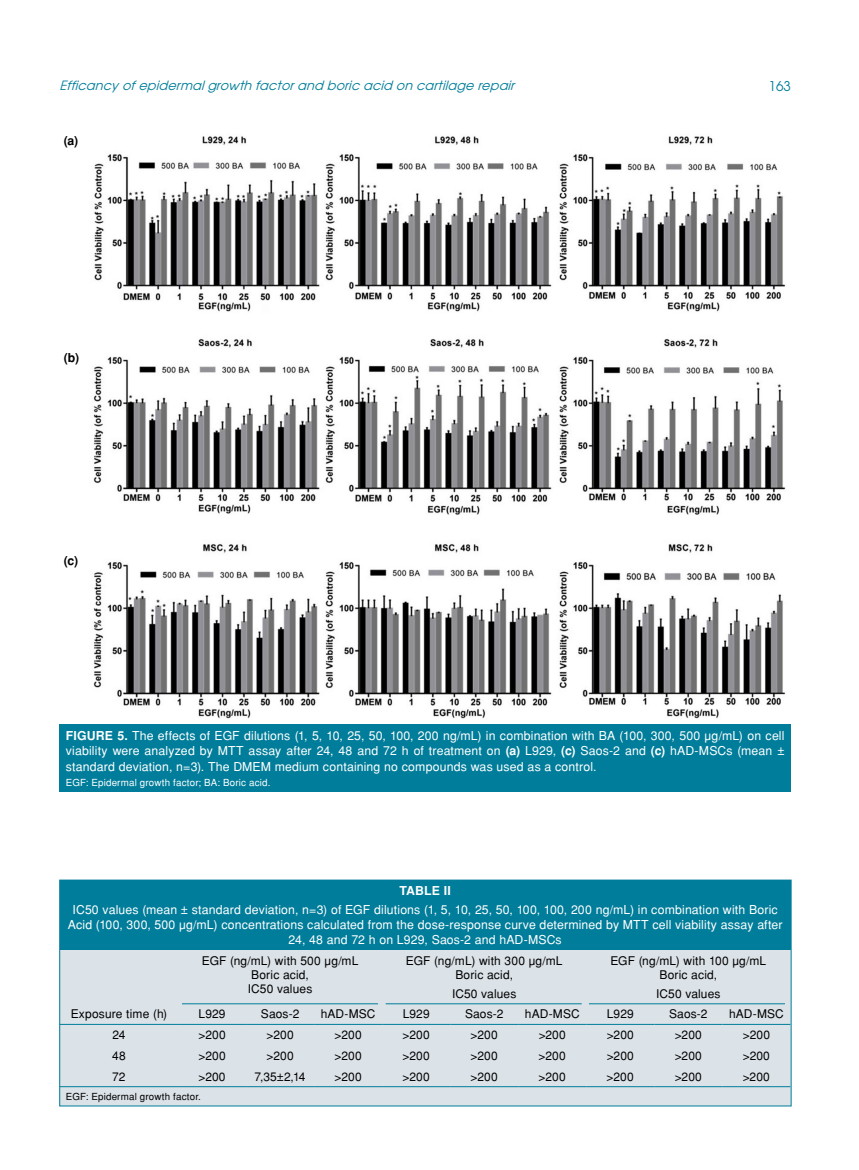
<style>
.page{position:relative;width:859px;height:1170px;background:#fff}
.page>*{position:absolute;margin:0;border:0;box-sizing:border-box;transform-origin:0 0}
.t1{font:13.5px "Avant Garde Tr";color:#007d9a}
.t2{font:italic 12.75px "Avant Garde Tr";color:#007d9a}
.t3{font:12.3px/15.3px "Helvetica Normal Tr";letter-spacing:.01em;color:#fff;text-align:justify}
.t4{font:700 12.3px "Helvetica Tr";color:#000}
.t5{font:700 12.3px "Helvetica Tr";letter-spacing:.015em;color:#fff}
.t6{font:12px/14.4px "Helvetica Normal Tr";letter-spacing:.01em;color:#000;text-align:center}
.t7{font:9.75px "Helvetica Normal Tr";letter-spacing:.02em;color:#fff}
.t8{font:9.75px "Helvetica Normal Tr";letter-spacing:.02em;color:#000}
.s1{font-family:"Helvetica Tr";font-weight:700}
</style>
<div class="page">
<div style="left:60px;top:724px;width:731px;height:68px;background:#007d9a"></div>
<img style="left:93px;top:136px;width:693px;height:583px">
<div style="left:60px;top:880px;width:731px;height:225px;background:#dbe2e8"></div>
<div style="left:60px;top:880px;width:730px;height:69px;background:#007d9a"></div>
<hr style="left:60px;top:1024px;width:118px;height:1px;background:#007d9a">
<hr style="left:178px;top:1024px;width:68px;height:1px;background:#007d9a">
<hr style="left:246px;top:1024px;width:68px;height:1px;background:#007d9a">
<hr style="left:314px;top:1024px;width:68px;height:1px;background:#007d9a">
<hr style="left:382px;top:1024px;width:68px;height:1px;background:#007d9a">
<hr style="left:450px;top:1024px;width:68px;height:1px;background:#007d9a">
<hr style="left:518px;top:1024px;width:68px;height:1px;background:#007d9a">
<hr style="left:586px;top:1024px;width:68px;height:1px;background:#007d9a">
<hr style="left:654px;top:1024px;width:68px;height:1px;background:#007d9a">
<hr style="left:722px;top:1024px;width:68px;height:1px;background:#007d9a">
<hr style="left:60px;top:1086px;width:118px;height:1px;background:#007d9a">
<hr style="left:178px;top:1086px;width:68px;height:1px;background:#007d9a">
<hr style="left:246px;top:1086px;width:68px;height:1px;background:#007d9a">
<hr style="left:314px;top:1086px;width:68px;height:1px;background:#007d9a">
<hr style="left:382px;top:1086px;width:68px;height:1px;background:#007d9a">
<hr style="left:450px;top:1086px;width:68px;height:1px;background:#007d9a">
<hr style="left:518px;top:1086px;width:68px;height:1px;background:#007d9a">
<hr style="left:586px;top:1086px;width:68px;height:1px;background:#007d9a">
<hr style="left:654px;top:1086px;width:68px;height:1px;background:#007d9a">
<hr style="left:722px;top:1086px;width:68px;height:1px;background:#007d9a">
<div style="left:60px;top:879px;width:731px;height:227px;border:1px solid #007d9a"></div>
<hr style="left:182px;top:1003px;width:196px;height:1px;background:#007d9a">
<hr style="left:386px;top:1003px;width:196px;height:1px;background:#007d9a">
<hr style="left:589px;top:1003px;width:196px;height:1px;background:#007d9a">
<p class="t2" style="left:60px;top:78px;width:460px">Efficancyofepidermalgrowth factorand boric acid on cartilage repair</p>
<p class="t1" style="left:768px;top:77px;width:24px">163</p>
<p class="t4" style="left:64px;top:133px;width:16px">(a)</p>
<p class="t4" style="left:64px;top:350px;width:17px">(b)</p>
<p class="t4" style="left:64px;top:553px;width:16px">(c)</p>
<p class="t3" style="left:66px;top:727px;width:720px"><span class="s1">FIGURE 5.</span> The effects of EGF dilutions (1, 5, 10, 25, 50, 100, 200 ng/mL) in combination with BA (100, 300, 500 µg/mL) on cell viability were analyzed by MTT assay after 24, 48 and 72 h of treatment on <span class="s1">(a)</span> L929, <span class="s1">(c)</span> Saos-2 and <span class="s1">(c)</span> hAD-MSCs (mean ± standard deviation, n=3). The DMEM medium containing no compounds was used as a control.</p>
<p class="t7" style="left:66px;top:776px;width:206px">EGF: Epidermal growth factor; BA: Boric acid.</p>
<p class="t5" style="left:400px;top:883px;width:53px">Table II</p>
<p class="t3" style="left:68px;top:902px;width:716px;line-height:14.7px;text-align:center">IC50 values (mean ± standard deviation, n=3) of EGF dilutions (1, 5, 10, 25, 50, 100, 100, 200 ng/mL) in combination with Boric<br>Acid (100, 300, 500 µg/mL) concentrations calculated from the dose-response curve determined by MTT cell viability assay after<br>24, 48 and 72 h on L929, Saos-2 and hAD-MSCs</p>
<p class="t6" style="left:202px;top:953px;width:158px">EGF (ng/mL) with 500 µg/mL<br>Boric acid,<br>IC50 values</p>
<p class="t6" style="left:406px;top:953px;width:158px">EGF (ng/mL) with 300 µg/mL<br>Boric acid,</p>
<p class="t6" style="left:610px;top:953px;width:157px">EGF (ng/mL) with 100 µg/mL<br>Boric acid,</p>
<p class="t6" style="left:656px;top:986px;width:66px">IC50 values</p>
<p class="t6" style="left:452px;top:986px;width:66px">IC50 values</p>
<p class="t6" style="left:71px;top:1006px;width:98px">Exposure time (h)</p>
<p class="t6" style="left:199px;top:1006px;width:29px">L929</p>
<p class="t6" style="left:261px;top:1006px;width:40px">Saos-2</p>
<p class="t6" style="left:321px;top:1006px;width:56px">hAD-MSC</p>
<p class="t6" style="left:403px;top:1006px;width:29px">L929</p>
<p class="t6" style="left:465px;top:1006px;width:40px">Saos-2</p>
<p class="t6" style="left:525px;top:1006px;width:56px">hAD-MSC</p>
<p class="t6" style="left:607px;top:1006px;width:29px">L929</p>
<p class="t6" style="left:669px;top:1006px;width:40px">Saos-2</p>
<p class="t6" style="left:729px;top:1006px;width:56px">hAD-MSC</p>
<p class="t6" style="left:112px;top:1027px;width:15px">24</p>
<p class="t6" style="left:198px;top:1027px;width:29px">&gt;200</p>
<p class="t6" style="left:267px;top:1027px;width:29px">&gt;200</p>
<p class="t6" style="left:335px;top:1027px;width:29px">&gt;200</p>
<p class="t6" style="left:403px;top:1027px;width:29px">&gt;200</p>
<p class="t6" style="left:471px;top:1027px;width:29px">&gt;200</p>
<p class="t6" style="left:539px;top:1027px;width:29px">&gt;200</p>
<p class="t6" style="left:607px;top:1027px;width:29px">&gt;200</p>
<p class="t6" style="left:675px;top:1027px;width:29px">&gt;200</p>
<p class="t6" style="left:743px;top:1027px;width:29px">&gt;200</p>
<p class="t6" style="left:112px;top:1048px;width:15px">48</p>
<p class="t6" style="left:198px;top:1048px;width:29px">&gt;200</p>
<p class="t6" style="left:266px;top:1048px;width:29px">&gt;200</p>
<p class="t6" style="left:335px;top:1048px;width:29px">&gt;200</p>
<p class="t6" style="left:403px;top:1048px;width:29px">&gt;200</p>
<p class="t6" style="left:471px;top:1048px;width:29px">&gt;200</p>
<p class="t6" style="left:539px;top:1048px;width:29px">&gt;200</p>
<p class="t6" style="left:607px;top:1048px;width:29px">&gt;200</p>
<p class="t6" style="left:675px;top:1048px;width:29px">&gt;200</p>
<p class="t6" style="left:743px;top:1048px;width:29px">&gt;200</p>
<p class="t6" style="left:112px;top:1069px;width:15px">72</p>
<p class="t6" style="left:198px;top:1069px;width:29px">&gt;200</p>
<p class="t6" style="left:255px;top:1069px;width:53px">7,35±2,14</p>
<p class="t6" style="left:334px;top:1069px;width:29px">&gt;200</p>
<p class="t6" style="left:403px;top:1069px;width:29px">&gt;200</p>
<p class="t6" style="left:471px;top:1069px;width:29px">&gt;200</p>
<p class="t6" style="left:539px;top:1069px;width:29px">&gt;200</p>
<p class="t6" style="left:607px;top:1069px;width:29px">&gt;200</p>
<p class="t6" style="left:675px;top:1069px;width:29px">&gt;200</p>
<p class="t6" style="left:743px;top:1069px;width:29px">&gt;200</p>
<p class="t8" style="left:66px;top:1090px;width:136px">EGF: Epidermal growth factor.</p>
</div>
